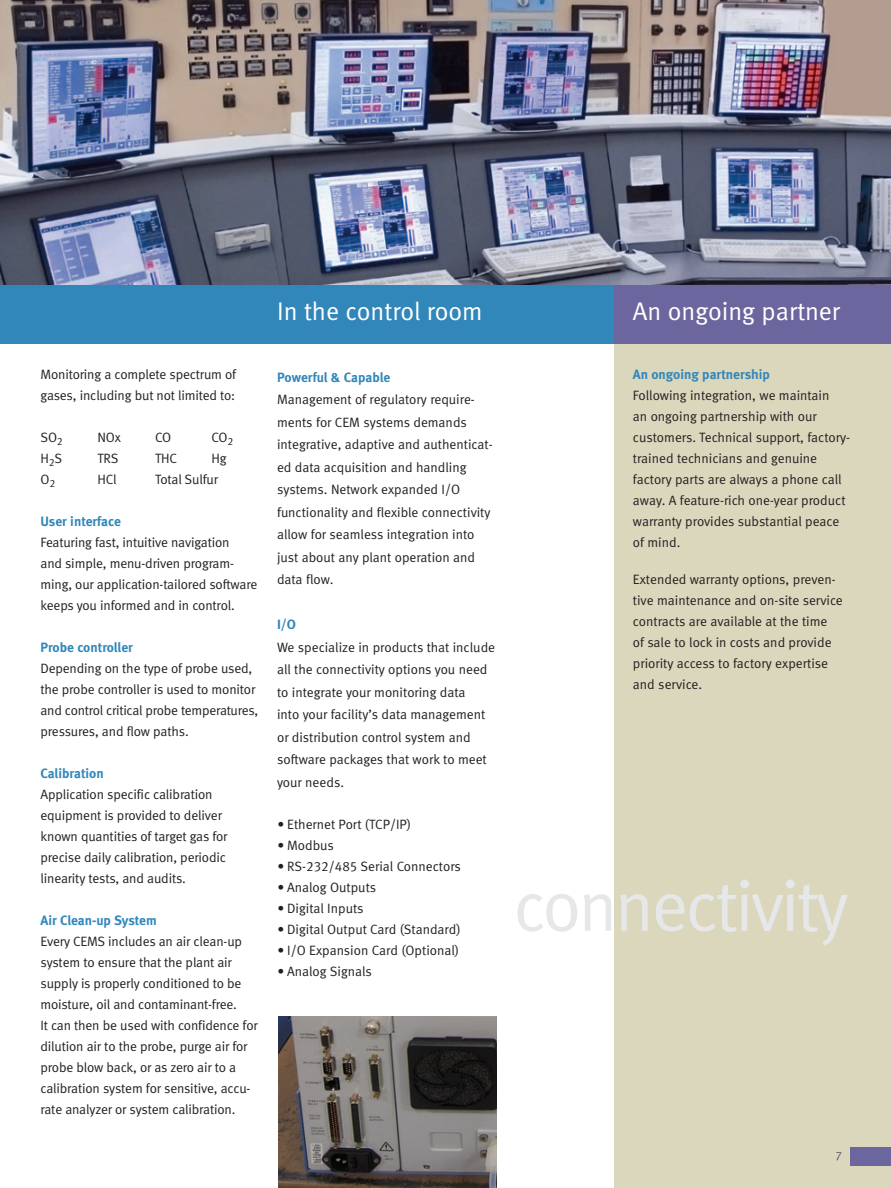
<style>
.page{position:relative;width:891px;height:1188px;background:#fff}
.page>*{position:absolute;margin:0;border:0;box-sizing:border-box;transform-origin:0 0}
.t1{font:72px "Meta Normal LF";letter-spacing:-.04em;color:#e6e7e9}
.t2{font:25.5px "Meta Normal LF";color:#fff}
.t3{font:13.5px/21px "Meta Normal LF";letter-spacing:-.01em;color:#231f20}
.t4{font:13.5px "Meta Bold LF";color:#3287ba}
.t5{font:12px "Meta Normal LF";color:#57585a}
</style>
<div class="page">
<div style="left:614px;top:277px;width:277px;height:911px;background:#dad7bd"></div>
<div style="left:0;top:285px;width:614px;height:58px;background:#3287ba"></div>
<div style="left:614px;top:285px;width:277px;height:58px;background:#6b669e"></div>
<img style="left:0;top:0;width:891px;height:285px">
<img style="left:279px;top:1017px;width:217px;height:171px">
<div style="left:850px;top:1148px;width:41px;height:18px;background:#6b669e"></div>
<h2 class="t2" style="left:277px;top:302px;width:207px">In the control room</h2>
<p class="t3" style="left:40px;top:365px;width:197px">Monitoring a complete spectrum of gases, including but not limited to:</p>
<p class="t3" style="left:40px;top:428px;width:24px">SO<sub>2</sub></p>
<p class="t3" style="left:98px;top:428px;width:25px">NOx</p>
<p class="t3" style="left:155px;top:428px;width:17px">CO</p>
<p class="t3" style="left:212px;top:428px;width:23px">CO<sub>2</sub></p>
<p class="t3" style="left:40px;top:449px;width:23px">H<sub>2</sub>S</p>
<p class="t3" style="left:98px;top:449px;width:22px">TRS</p>
<p class="t3" style="left:155px;top:449px;width:23px">THC</p>
<p class="t3" style="left:212px;top:449px;width:17px">Hg</p>
<p class="t3" style="left:41px;top:470px;width:16px">O<sub>2</sub></p>
<p class="t3" style="left:98px;top:470px;width:21px">HCl</p>
<p class="t3" style="left:155px;top:470px;width:64px">Total Sulfur</p>
<p class="t4" style="left:40px;top:516px;width:82px">User interface</p>
<p class="t3" style="left:40px;top:533px;width:218px">Featuring fast, intuitive navigation<br>and simple, menu-driven program&shy;ming, our application-tailored software keeps you informed and in control.</p>
<p class="t4" style="left:40px;top:642px;width:94px">Probe controller</p>
<p class="t3" style="left:40px;top:659px;width:219px">Depending on the type of probe used, the probe controller is used to monitor and control critical probe temperatures, pressures, and flow paths.</p>
<p class="t4" style="left:40px;top:768px;width:65px">Calibration</p>
<p class="t3" style="left:40px;top:785px;width:188px">Application specific calibration equipment is provided to deliver known quantities of target gas for precise daily calibration, periodic linearity tests, and audits.</p>
<p class="t4" style="left:40px;top:915px;width:118px">Air Clean-up System</p>
<p class="t3" style="left:40px;top:932px;width:219px">Every CEMS includes an air clean-up system to ensure that the plant air supply is properly conditioned to be moisture, oil and contaminant-free.<br>It can then be used with confidence for dilution air to the probe, purge air for probe blow back, or as zero air to a calibration system for sensitive, accu&shy;rate analyzer or system calibration.</p>
<p class="t4" style="left:277px;top:372px;width:115px">Powerful &amp; Capable</p>
<p class="t3" style="left:277px;top:389px;width:217px;line-height:22.5px">Management of regulatory require&shy;ments for CEM systems demands integrative, adaptive and authenticat&shy;ed data acquisition and handling systems. Network expanded I/O functionality and flexible connectivity allow for seamless integration into just about any plant operation and data flow.</p>
<p class="t4" style="left:277px;top:619px;width:20px">I/O</p>
<p class="t3" style="left:277px;top:637px;width:220px;line-height:22.5px">We specialize in products that include all the connectivity options you need to integrate your monitoring data<br>into your facility’s data management or distribution control system and software packages that work to meet your needs.</p>
<p class="t3" style="left:277px;top:815px;width:135px">• Ethernet Port (TCP/IP)</p>
<p class="t3" style="left:277px;top:836px;width:58px">• Modbus</p>
<p class="t3" style="left:277px;top:857px;width:185px">• RS-232/485 Serial Connectors</p>
<p class="t3" style="left:277px;top:878px;width:100px">• Analog Outputs</p>
<p class="t3" style="left:277px;top:899px;width:88px">• Digital Inputs</p>
<p class="t3" style="left:277px;top:920px;width:185px">• Digital Output Card (Standard)</p>
<p class="t3" style="left:277px;top:941px;width:183px">• I/O Expansion Card (Optional)</p>
<p class="t3" style="left:277px;top:962px;width:96px">• Analog Signals</p>
<h2 class="t2" style="left:633px;top:302px;width:208px">An ongoing partner</h2>
<p class="t4" style="left:633px;top:369px;width:138px">An ongoing partnership</p>
<p class="t3" style="left:633px;top:386px;width:219px">Following integration, we maintain<br>an ongoing partnership with our customers. Technical support, factory&shy;trained technicians and genuine factory parts are always a phone call away. A feature-rich one-year product warranty provides substantial peace of mind.</p>
<p class="t3" style="left:633px;top:570px;width:211px">Extended warranty options, preven&shy;tive maintenance and on-site service contracts are available at the time<br>of sale to lock in costs and provide priority access to factory expertise and service.</p>
<h1 class="t1" style="left:513px;top:878px;width:337px">connectivity</h1>
<p class="t5" style="left:836px;top:1151px;width:8px">7</p>
</div>
